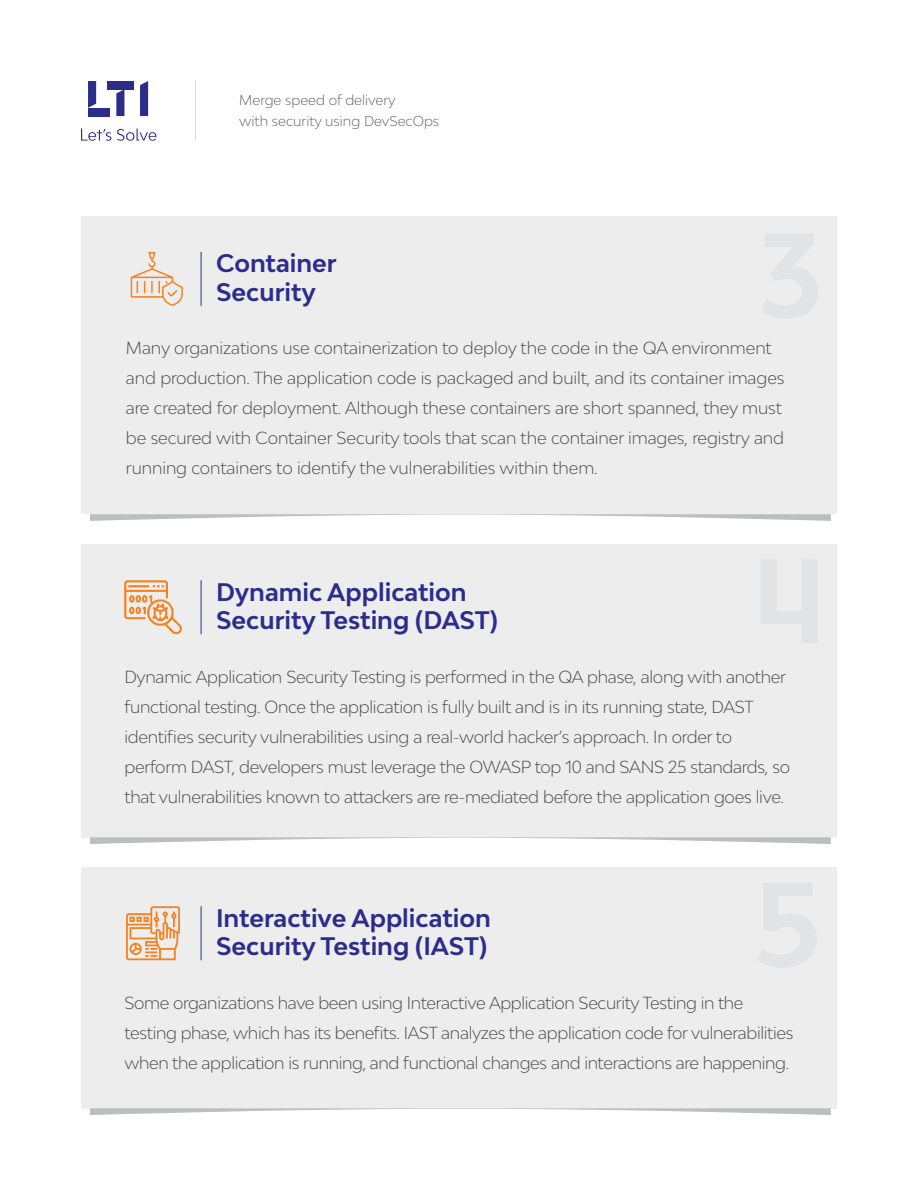
<style>
.page{position:relative;width:918px;height:1188px;background:#fff}
.page>*{position:absolute;margin:0;border:0;box-sizing:border-box;transform-origin:0 0}
.t1{font:700 24px/28.8px "Bw Modelica";color:#2c2d8b}
.t2{font:300 16.5px/30px "Bw Modelica";letter-spacing:-.015em;color:#414042}
.t3{font:300 13.5px/21px "Bw Modelica";color:#5c5c5c}
</style>
<div class="page">
<div style="left:81px;top:217px;width:756px;height:297px;background:#ededee"></div>
<svg style="left:90px;top:514px;width:741px;height:7px"></svg>
<hr style="left:201px;top:252px;width:1px;height:54px;background:#2c2d8b">
<svg style="left:131px;top:252px;width:52px;height:54px"></svg>
<div style="left:81px;top:544px;width:756px;height:293px;background:#ededee"></div>
<svg style="left:90px;top:837px;width:741px;height:7px"></svg>
<hr style="left:201px;top:580px;width:1px;height:54px;background:#2c2d8b">
<svg style="left:124px;top:580px;width:58px;height:55px"></svg>
<div style="left:81px;top:867px;width:756px;height:241px;background:#ededee"></div>
<svg style="left:90px;top:1108px;width:741px;height:7px"></svg>
<hr style="left:201px;top:906px;width:1px;height:54px;background:#2c2d8b">
<svg style="left:126px;top:906px;width:54px;height:54px"></svg>
<hr style="left:195px;top:81px;width:1px;height:60px;background:#000">
<svg style="left:88px;top:81px;width:8px;height:27px"></svg>
<div style="left:88px;top:108px;width:21px;height:8px;background:#2c2d8b"></div>
<div style="left:107px;top:81px;width:26px;height:8px;background:#2c2d8b"></div>
<svg style="left:116px;top:89px;width:8px;height:27px"></svg>
<svg style="left:140px;top:81px;width:8px;height:35px"></svg>
<svg style="left:81px;top:129px;width:75px;height:12px"></svg>
<p class="t3" style="left:239px;top:89px;width:201px">Merge speed of delivery<br>with security using DevSecOps</p>
<h1 class="t1" style="left:216px;top:248px;width:122px">Container<br>Security</h1>
<p class="t2" style="left:126px;top:333px;width:660px">Many organizations use containerization to deploy the code in the QA environment and production. The application code is packaged and built, and its container images are created for deployment. Although these containers are short spanned, they must be secured with Container Security tools that scan the container images, registry and running containers to identify the vulnerabilities within them.</p>
<h1 class="t1" style="left:216px;top:577px;width:283px">Dynamic Application<br>Security Testing (DAST)</h1>
<p class="t2" style="left:124px;top:661px;width:667px">Dynamic Application Security Testing is performed in the QA phase, along with another functional testing. Once the application is fully built and is in its running state, DAST identifies security vulnerabilities using a real-world hacker’s approach. In order to perform DAST, developers must leverage the OWASP top 10 and SANS 25 standards, so that vulnerabilities known to attackers are re-mediated before the application goes live.</p>
<h1 class="t1" style="left:216px;top:903px;width:276px">Interactive Application<br>Security Testing (IAST)</h1>
<p class="t2" style="left:124px;top:987px;width:670px">Some organizations have been using Interactive Application Security Testing in the testing phase, which has its benefits. IAST analyzes the application code for vulnerabilities when the application is running, and functional changes and interactions are happening.</p>
</div>
